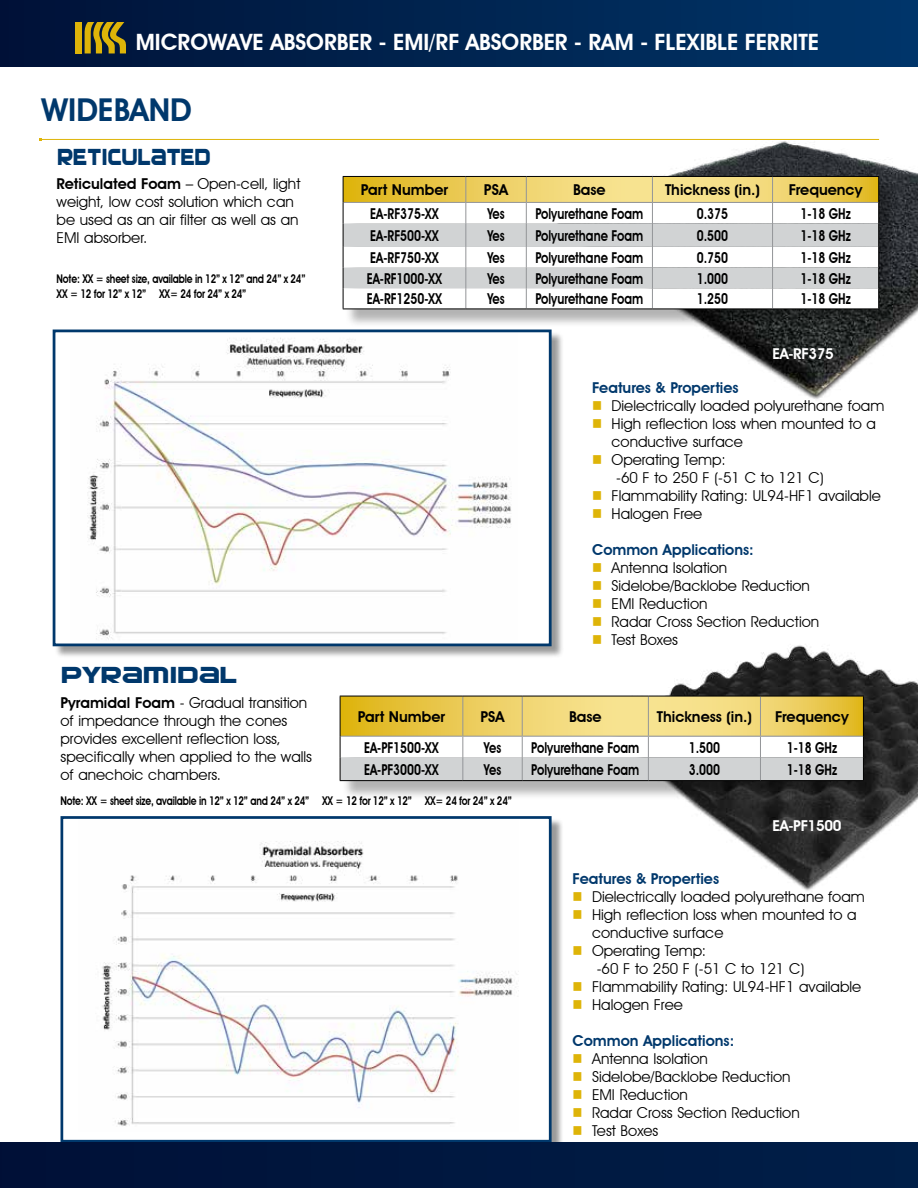
<style>
.page{position:relative;width:918px;height:1188px;background:#fff}
.page>*{position:absolute;margin:0;border:0;box-sizing:border-box;transform-origin:0 0}
.t1{font:600 31.5px "Avant Garde IT Cby BT";color:#00386c}
.t2{font:24px "SF Automaton Extended";letter-spacing:.08em;color:#00386c;scale:.75 1}
.t3{font:24px "SF Automaton Extended";letter-spacing:.08em;color:#00386c}
.t4{font:600 22.5px "Avant Garde IT Cby BT";color:#fff}
.t5{font:15px/18px "Avant Garde IT Cby BT";color:#000}
.t6{font:600 15px "Avant Garde IT Cby BT";color:#000;scale:.8 1}
.t7{font:600 15px "Avant Garde IT Cby BT";color:#000}
.t8{font:600 15px "Avant Garde IT Cby BT";color:#00386c}
.t9{font:600 15px "Avant Garde IT Cby BT";letter-spacing:-.02em;color:#fff}
.t10{font:600 12px/15px "Avant Garde IT Cby BT";letter-spacing:-.02em;color:#000;scale:.8 1}
.s1{font-weight:600}
.s2{color:#deb408}
</style>
<div class="page">
<img style="left:573px;top:645px;width:345px;height:246px">
<img style="left:530px;top:138px;width:388px;height:262px">
<div style="left:54px;top:331px;width:510px;height:328px;background:#000;opacity:.4"></div>
<div style="left:54px;top:331px;width:496px;height:314px;background:#fff"></div>
<img style="left:87px;top:338px;width:424px;height:302px">
<div style="left:53px;top:330px;width:499px;height:316px;border:3px solid #00386c"></div>
<div style="left:345px;top:178px;width:553px;height:150px;background:#000;opacity:.3"></div>
<svg style="left:343px;top:176px;width:536px;height:133px"></svg>
<hr style="left:343px;top:309px;width:123px;height:1px;background:#000">
<hr style="left:466px;top:309px;width:60px;height:1px;background:#000">
<hr style="left:526px;top:309px;width:126px;height:1px;background:#000">
<hr style="left:652px;top:309px;width:121px;height:1px;background:#000">
<hr style="left:773px;top:309px;width:106px;height:1px;background:#000">
<div style="left:342px;top:698px;width:541px;height:102px;background:#000;opacity:.3"></div>
<svg style="left:340px;top:696px;width:524px;height:84px"></svg>
<hr style="left:340px;top:780px;width:123px;height:1px;background:#000">
<hr style="left:463px;top:780px;width:59px;height:1px;background:#000">
<hr style="left:522px;top:780px;width:126px;height:1px;background:#000">
<hr style="left:648px;top:780px;width:112px;height:1px;background:#000">
<hr style="left:760px;top:780px;width:104px;height:1px;background:#000">
<div style="left:62px;top:818px;width:502px;height:337px;background:#000;opacity:.4"></div>
<div style="left:62px;top:817px;width:488px;height:324px;background:#fff"></div>
<img style="left:102px;top:841px;width:416px;height:285px">
<div style="left:61px;top:816px;width:491px;height:327px;border:3px solid #00386c"></div>
<hr style="left:40px;top:139px;width:839px;height:1px;background:#deb408">
<div style="left:0;top:0;width:918px;height:66px;background:linear-gradient(to right,#001237,#00366a)"></div>
<div style="left:0;top:1142px;width:918px;height:46px;background:#001840"></div>
<div style="left:75px;top:22px;width:7px;height:31px;background:#deb408"></div>
<svg style="left:85px;top:22px;width:41px;height:31px"></svg>
<h3 class="t4" style="left:136px;top:29px;width:685px">MICROWAVE ABSORBER - EMI/RF ABSORBER - RAM - FLEXIBLE FERRITE</h3>
<h1 class="t1" style="left:42px;top:91px;width:152px">WIDEBAND</h1>
<h2 class="t2" style="left:58px;top:142px;width:204px">RETICULATED</h2>
<p class="t5" style="left:57px;top:175px;width:245px"><span class="s1">Reticulated Foam</span> – Open-cell, light weight, low cost solution which can be used as an air filter as well as an<br>EMI absorber.</p>
<p class="t10" style="left:57px;top:271px;width:313px">Note: XX = sheet size, available in 12” x 12” and 24” x 24”<br>XX = 12 for 12” x 12” XX= 24 for 24” x 24”</p>
<h2 class="t3" style="left:62px;top:661px;width:176px">PYRAMIDAL</h2>
<p class="t7" style="left:361px;top:181px;width:89px">Part Number</p>
<p class="t7" style="left:484px;top:181px;width:26px">PSA</p>
<p class="t7" style="left:573px;top:181px;width:34px">Base</p>
<p class="t7" style="left:665px;top:181px;width:96px">Thickness (in.)</p>
<p class="t7" style="left:789px;top:181px;width:75px">Frequency</p>
<p class="t6" style="left:370px;top:204px;width:87px">EA-RF375-XX</p>
<p class="t6" style="left:487px;top:204px;width:23px">Yes</p>
<p class="t6" style="left:535px;top:204px;width:137px">Polyurethane Foam</p>
<p class="t6" style="left:697px;top:204px;width:41px">0.375</p>
<p class="t6" style="left:800px;top:204px;width:65px">1-18 GHz</p>
<p class="t6" style="left:370px;top:227px;width:87px">EA-RF500-XX</p>
<p class="t6" style="left:487px;top:227px;width:23px">Yes</p>
<p class="t6" style="left:535px;top:227px;width:137px">Polyurethane Foam</p>
<p class="t6" style="left:697px;top:227px;width:41px">0.500</p>
<p class="t6" style="left:800px;top:227px;width:65px">1-18 GHz</p>
<p class="t6" style="left:370px;top:249px;width:87px">EA-RF750-XX</p>
<p class="t6" style="left:487px;top:249px;width:23px">Yes</p>
<p class="t6" style="left:535px;top:249px;width:137px">Polyurethane Foam</p>
<p class="t6" style="left:697px;top:249px;width:41px">0.750</p>
<p class="t6" style="left:800px;top:249px;width:65px">1-18 GHz</p>
<p class="t6" style="left:367px;top:269px;width:96px">EA-RF1000-XX</p>
<p class="t6" style="left:487px;top:269px;width:23px">Yes</p>
<p class="t6" style="left:535px;top:269px;width:137px">Polyurethane Foam</p>
<p class="t6" style="left:697px;top:269px;width:41px">1.000</p>
<p class="t6" style="left:800px;top:269px;width:65px">1-18 GHz</p>
<p class="t6" style="left:367px;top:290px;width:96px">EA-RF1250-XX</p>
<p class="t6" style="left:487px;top:290px;width:23px">Yes</p>
<p class="t6" style="left:535px;top:290px;width:137px">Polyurethane Foam</p>
<p class="t6" style="left:697px;top:290px;width:41px">1.250</p>
<p class="t6" style="left:800px;top:290px;width:65px">1-18 GHz</p>
<p class="t9" style="left:773px;top:345px;width:63px">EA-RF375</p>
<p class="t8" style="left:592px;top:378px;width:148px">Features &amp; Properties</p>
<p class="t5" style="left:592px;top:396px;width:294px"><span class="s2">■</span> Dielectrically loaded polyurethane foam</p>
<p class="t5" style="left:612px;top:414px;width:266px;text-indent:-20px"><span class="s2">■</span> High reflection loss when mounted to a conductive surface</p>
<p class="t5" style="left:616px;top:450px;width:209px;text-indent:-24px"><span class="s2">■</span> Operating Temp:<br>-60 F to 250 F (-51 C to 121 C)</p>
<p class="t5" style="left:592px;top:486px;width:290px"><span class="s2">■</span> Flammability Rating: UL94-HF1 available</p>
<p class="t5" style="left:592px;top:504px;width:112px"><span class="s2">■</span> Halogen Free</p>
<p class="t8" style="left:592px;top:540px;width:163px">Common Applications:</p>
<p class="t5" style="left:592px;top:558px;width:137px"><span class="s2">■</span> Antenna Isolation</p>
<p class="t5" style="left:592px;top:576px;width:219px"><span class="s2">■</span> Sidelobe/Backlobe Reduction</p>
<p class="t5" style="left:592px;top:594px;width:117px"><span class="s2">■</span> EMI Reduction</p>
<p class="t5" style="left:592px;top:612px;width:229px"><span class="s2">■</span> Radar Cross Section Reduction</p>
<p class="t5" style="left:592px;top:630px;width:87px"><span class="s2">■</span> Test Boxes</p>
<p class="t5" style="left:61px;top:693px;width:253px"><span class="s1">Pyramidal Foam</span> - Gradual transition of impedance through the cones provides excellent reflection loss, specifically when applied to the walls of anechoic chambers.</p>
<p class="t7" style="left:358px;top:707px;width:89px">Part Number</p>
<p class="t7" style="left:480px;top:707px;width:26px">PSA</p>
<p class="t7" style="left:569px;top:707px;width:34px">Base</p>
<p class="t7" style="left:657px;top:707px;width:96px">Thickness (in.)</p>
<p class="t7" style="left:775px;top:707px;width:75px">Frequency</p>
<p class="t6" style="left:364px;top:738px;width:95px">EA-PF1500-XX</p>
<p class="t6" style="left:484px;top:738px;width:23px">Yes</p>
<p class="t6" style="left:531px;top:738px;width:137px">Polyurethane Foam</p>
<p class="t6" style="left:689px;top:738px;width:41px">1.500</p>
<p class="t6" style="left:787px;top:738px;width:65px">1-18 GHz</p>
<p class="t6" style="left:364px;top:760px;width:95px">EA-PF3000-XX</p>
<p class="t6" style="left:484px;top:760px;width:23px">Yes</p>
<p class="t6" style="left:531px;top:760px;width:137px">Polyurethane Foam</p>
<p class="t6" style="left:689px;top:760px;width:41px">3.000</p>
<p class="t6" style="left:787px;top:760px;width:65px">1-18 GHz</p>
<p class="t10" style="left:61px;top:793px;width:566px">Note: XX = sheet size, available in 12” x 12” and 24” x 24” XX = 12 for 12” x 12” XX= 24 for 24” x 24”</p>
<p class="t9" style="left:773px;top:816px;width:71px">EA-PF1500</p>
<p class="t8" style="left:573px;top:869px;width:148px">Features &amp; Properties</p>
<p class="t5" style="left:573px;top:887px;width:294px"><span class="s2">■</span> Dielectrically loaded polyurethane foam</p>
<p class="t5" style="left:592px;top:905px;width:266px;text-indent:-20px"><span class="s2">■</span> High reflection loss when mounted to a conductive surface</p>
<p class="t5" style="left:597px;top:941px;width:209px;text-indent:-24px"><span class="s2">■</span> Operating Temp:<br>-60 F to 250 F (-51 C to 121 C)</p>
<p class="t5" style="left:573px;top:977px;width:290px"><span class="s2">■</span> Flammability Rating: UL94-HF1 available</p>
<p class="t5" style="left:573px;top:995px;width:112px"><span class="s2">■</span> Halogen Free</p>
<p class="t8" style="left:573px;top:1031px;width:163px">Common Applications:</p>
<p class="t5" style="left:573px;top:1049px;width:137px"><span class="s2">■</span> Antenna Isolation</p>
<p class="t5" style="left:573px;top:1067px;width:219px"><span class="s2">■</span> Sidelobe/Backlobe Reduction</p>
<p class="t5" style="left:573px;top:1085px;width:117px"><span class="s2">■</span> EMI Reduction</p>
<p class="t5" style="left:573px;top:1103px;width:229px"><span class="s2">■</span> Radar Cross Section Reduction</p>
<p class="t5" style="left:573px;top:1121px;width:87px"><span class="s2">■</span> Test Boxes</p>
</div>
